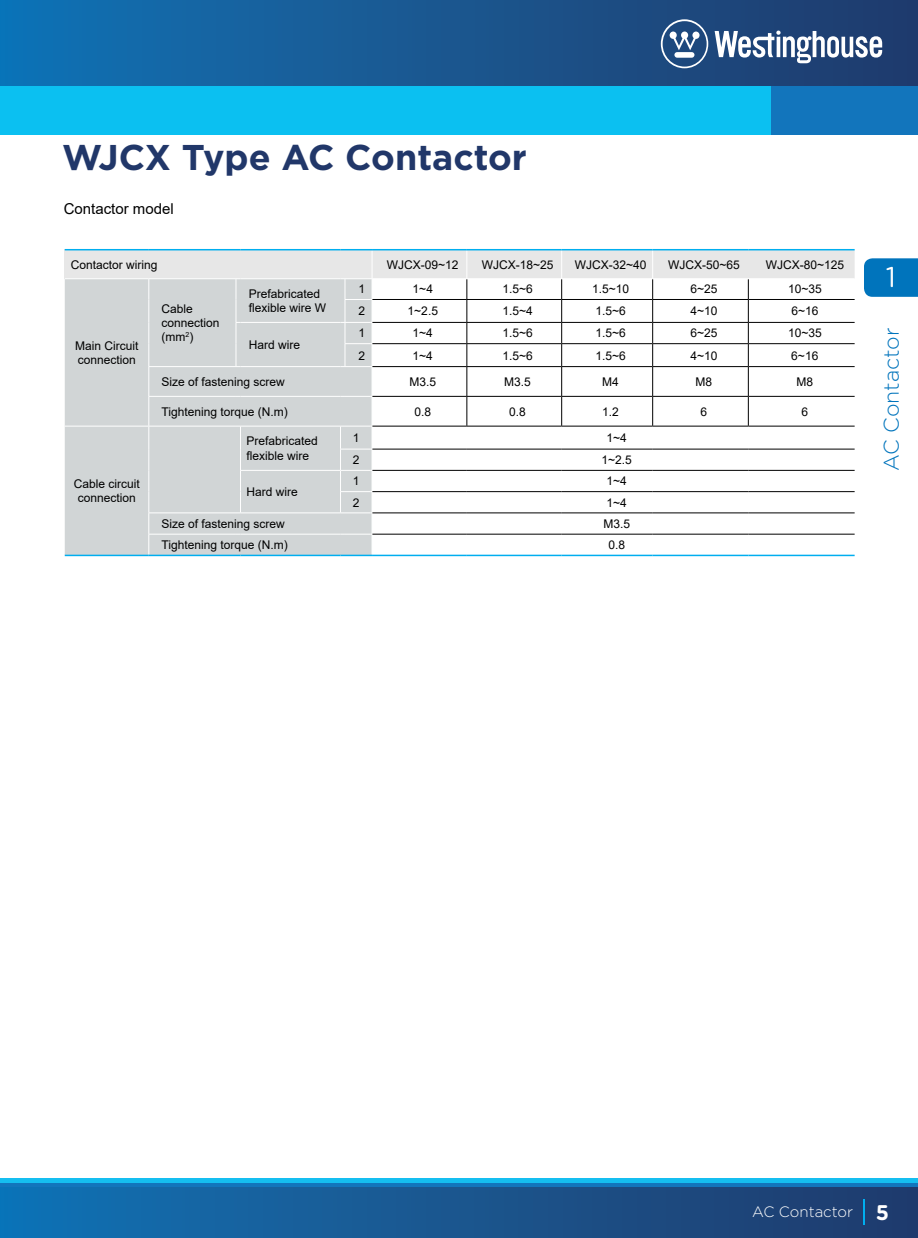
<style>
.page{position:relative;width:918px;height:1238px;background:#fff}
.page>*{position:absolute;margin:0;border:0;box-sizing:border-box;transform-origin:0 0}
.t1{font:700 35.85px "Gotham";color:#213769}
.t2{font:28.5px "Gotham Rounded";color:#fff}
.t3{font:300 21.3px "Gotham";color:#0074bc}
.t4{font:700 21.15px "Gotham Rounded";color:#fff}
.t5{font:15px "Arial";color:#000}
.t6{font:300 15px "Gotham";color:#fff}
.t7{font:12px/14.4px "Arial";color:#000}
</style>
<div class="page">
<div style="left:0;top:0;width:918px;height:134px;background:linear-gradient(to right,#1072b4,#213a6b)"></div>
<div style="left:0;top:86px;width:918px;height:48px;background:#0bc0f1"></div>
<div style="left:0;top:1178px;width:918px;height:9px;background:#15bef0"></div>
<div style="left:0;top:1183px;width:918px;height:9px;background:#1275bc"></div>
<div style="left:0;top:1187px;width:918px;height:51px;background:linear-gradient(to right,#1172b4,#213a6b)"></div>
<hr style="left:863px;top:1199px;width:2px;height:25px;background:#00aeef">
<div style="left:772px;top:86px;width:146px;height:48px;background:#1275bc"></div>
<svg style="left:715px;top:31px;width:167px;height:32px"></svg>
<svg style="left:661px;top:19px;width:47px;height:49px"></svg>
<div style="left:864px;top:258px;width:54px;height:39px;background:#0074bc"></div>
<div style="left:65px;top:250px;width:307px;height:29px;background:#e7e7e7"></div>
<div style="left:65px;top:279px;width:83px;height:276px;background:#d1d5d6"></div>
<hr style="left:65px;top:249px;width:84px;height:1px;background:#00aeef">
<hr style="left:65px;top:278px;width:84px;height:1px;background:#fff">
<hr style="left:65px;top:426px;width:84px;height:1px;background:#fff">
<hr style="left:65px;top:555px;width:84px;height:1px;background:#00aeef">
<svg style="left:148px;top:249px;width:707px;height:307px"></svg>
<hr style="left:372px;top:299px;width:95px;height:1px;background:#000">
<hr style="left:467px;top:299px;width:95px;height:1px;background:#000">
<hr style="left:562px;top:299px;width:91px;height:1px;background:#000">
<hr style="left:653px;top:299px;width:95px;height:1px;background:#000">
<hr style="left:748px;top:299px;width:107px;height:1px;background:#000">
<hr style="left:372px;top:322px;width:95px;height:1px;background:#000">
<hr style="left:467px;top:322px;width:95px;height:1px;background:#000">
<hr style="left:562px;top:322px;width:91px;height:1px;background:#000">
<hr style="left:653px;top:322px;width:95px;height:1px;background:#000">
<hr style="left:748px;top:322px;width:107px;height:1px;background:#000">
<hr style="left:372px;top:343px;width:95px;height:1px;background:#000">
<hr style="left:467px;top:343px;width:95px;height:1px;background:#000">
<hr style="left:562px;top:343px;width:91px;height:1px;background:#000">
<hr style="left:653px;top:343px;width:95px;height:1px;background:#000">
<hr style="left:748px;top:343px;width:107px;height:1px;background:#000">
<hr style="left:372px;top:366px;width:95px;height:1px;background:#000">
<hr style="left:467px;top:366px;width:95px;height:1px;background:#000">
<hr style="left:562px;top:366px;width:91px;height:1px;background:#000">
<hr style="left:653px;top:366px;width:95px;height:1px;background:#000">
<hr style="left:748px;top:366px;width:107px;height:1px;background:#000">
<hr style="left:372px;top:396px;width:95px;height:1px;background:#000">
<hr style="left:467px;top:396px;width:95px;height:1px;background:#000">
<hr style="left:562px;top:396px;width:91px;height:1px;background:#000">
<hr style="left:653px;top:396px;width:95px;height:1px;background:#000">
<hr style="left:748px;top:396px;width:107px;height:1px;background:#000">
<hr style="left:372px;top:426px;width:95px;height:1px;background:#000">
<hr style="left:467px;top:426px;width:95px;height:1px;background:#000">
<hr style="left:562px;top:426px;width:91px;height:1px;background:#000">
<hr style="left:653px;top:426px;width:95px;height:1px;background:#000">
<hr style="left:748px;top:426px;width:107px;height:1px;background:#000">
<hr style="left:372px;top:449px;width:95px;height:1px;background:#000">
<hr style="left:467px;top:449px;width:95px;height:1px;background:#000">
<hr style="left:562px;top:449px;width:91px;height:1px;background:#000">
<hr style="left:653px;top:449px;width:95px;height:1px;background:#000">
<hr style="left:748px;top:449px;width:107px;height:1px;background:#000">
<hr style="left:372px;top:470px;width:95px;height:1px;background:#000">
<hr style="left:467px;top:470px;width:95px;height:1px;background:#000">
<hr style="left:562px;top:470px;width:91px;height:1px;background:#000">
<hr style="left:653px;top:470px;width:95px;height:1px;background:#000">
<hr style="left:748px;top:470px;width:107px;height:1px;background:#000">
<hr style="left:372px;top:491px;width:95px;height:1px;background:#000">
<hr style="left:467px;top:491px;width:95px;height:1px;background:#000">
<hr style="left:562px;top:491px;width:91px;height:1px;background:#000">
<hr style="left:653px;top:491px;width:95px;height:1px;background:#000">
<hr style="left:748px;top:491px;width:107px;height:1px;background:#000">
<hr style="left:372px;top:512px;width:95px;height:1px;background:#000">
<hr style="left:467px;top:512px;width:95px;height:1px;background:#000">
<hr style="left:562px;top:512px;width:91px;height:1px;background:#000">
<hr style="left:653px;top:512px;width:95px;height:1px;background:#000">
<hr style="left:748px;top:512px;width:107px;height:1px;background:#000">
<hr style="left:372px;top:534px;width:95px;height:1px;background:#000">
<hr style="left:467px;top:534px;width:95px;height:1px;background:#000">
<hr style="left:562px;top:534px;width:91px;height:1px;background:#000">
<hr style="left:653px;top:534px;width:95px;height:1px;background:#000">
<hr style="left:748px;top:534px;width:107px;height:1px;background:#000">
<h1 class="t1" style="left:62px;top:134px;width:466px">WJCX Type AC Contactor</h1>
<p class="t5" style="left:64px;top:199px;width:112px">Contactor model</p>
<p class="t7" style="left:71px;top:257px;width:88px">Contactor wiring</p>
<p class="t7" style="left:387px;top:257px;width:73px">WJCX-09~12</p>
<p class="t7" style="left:482px;top:257px;width:73px">WJCX-18~25</p>
<p class="t7" style="left:575px;top:257px;width:73px">WJCX-32~40</p>
<p class="t7" style="left:668px;top:257px;width:73px">WJCX-50~65</p>
<p class="t7" style="left:766px;top:257px;width:80px">WJCX-80~125</p>
<p class="t7" style="left:75px;top:338px;width:65px">Main Circuit connection</p>
<p class="t7" style="left:74px;top:476px;width:68px;text-align:center">Cable circuit connection</p>
<p class="t7" style="left:162px;top:301px;width:60px">Cable connection (mm<sup>2</sup>)</p>
<p class="t7" style="left:249px;top:286px;width:79px">Prefabricated flexible wire W</p>
<p class="t7" style="left:359px;top:282px;width:8px">1</p>
<p class="t7" style="left:413px;top:282px;width:22px">1~4</p>
<p class="t7" style="left:502px;top:282px;width:32px">1.5~6</p>
<p class="t7" style="left:592px;top:282px;width:39px">1.5~10</p>
<p class="t7" style="left:690px;top:282px;width:29px">6~25</p>
<p class="t7" style="left:788px;top:282px;width:35px">10~35</p>
<p class="t7" style="left:359px;top:304px;width:8px">2</p>
<p class="t7" style="left:408px;top:304px;width:32px">1~2.5</p>
<p class="t7" style="left:502px;top:304px;width:32px">1.5~4</p>
<p class="t7" style="left:595px;top:304px;width:32px">1.5~6</p>
<p class="t7" style="left:690px;top:304px;width:29px">4~10</p>
<p class="t7" style="left:791px;top:304px;width:29px">6~16</p>
<p class="t7" style="left:249px;top:337px;width:53px">Hard wire</p>
<p class="t7" style="left:359px;top:326px;width:8px">1</p>
<p class="t7" style="left:413px;top:326px;width:22px">1~4</p>
<p class="t7" style="left:502px;top:326px;width:32px">1.5~6</p>
<p class="t7" style="left:595px;top:326px;width:32px">1.5~6</p>
<p class="t7" style="left:690px;top:326px;width:29px">6~25</p>
<p class="t7" style="left:788px;top:326px;width:35px">10~35</p>
<p class="t7" style="left:359px;top:348px;width:8px">2</p>
<p class="t7" style="left:413px;top:348px;width:22px">1~4</p>
<p class="t7" style="left:502px;top:348px;width:32px">1.5~6</p>
<p class="t7" style="left:595px;top:348px;width:32px">1.5~6</p>
<p class="t7" style="left:690px;top:348px;width:29px">4~10</p>
<p class="t7" style="left:791px;top:348px;width:29px">6~16</p>
<p class="t7" style="left:162px;top:374px;width:125px">Size of fastening screw</p>
<p class="t7" style="left:409px;top:374px;width:28px">M3.5</p>
<p class="t7" style="left:504px;top:374px;width:28px">M3.5</p>
<p class="t7" style="left:602px;top:374px;width:18px">M4</p>
<p class="t7" style="left:696px;top:374px;width:18px">M8</p>
<p class="t7" style="left:797px;top:374px;width:18px">M8</p>
<p class="t7" style="left:162px;top:404px;width:128px">Tightening torque (N.m)</p>
<p class="t7" style="left:414px;top:404px;width:18px">0.8</p>
<p class="t7" style="left:509px;top:404px;width:18px">0.8</p>
<p class="t7" style="left:602px;top:404px;width:18px">1.2</p>
<p class="t7" style="left:701px;top:404px;width:8px">6</p>
<p class="t7" style="left:802px;top:404px;width:8px">6</p>
<p class="t7" style="left:246px;top:434px;width:73px">Prefabricated flexible wire</p>
<p class="t7" style="left:353px;top:430px;width:8px">1</p>
<p class="t7" style="left:607px;top:430px;width:22px">1~4</p>
<p class="t7" style="left:353px;top:453px;width:8px">2</p>
<p class="t7" style="left:602px;top:453px;width:32px">1~2.5</p>
<p class="t7" style="left:246px;top:484px;width:53px">Hard wire</p>
<p class="t7" style="left:353px;top:474px;width:8px">1</p>
<p class="t7" style="left:607px;top:474px;width:22px">1~4</p>
<p class="t7" style="left:353px;top:495px;width:8px">2</p>
<p class="t7" style="left:607px;top:495px;width:22px">1~4</p>
<p class="t7" style="left:162px;top:516px;width:125px">Size of fastening screw</p>
<p class="t7" style="left:603px;top:516px;width:28px">M3.5</p>
<p class="t7" style="left:162px;top:538px;width:128px">Tightening torque (N.m)</p>
<p class="t7" style="left:608px;top:538px;width:18px">0.8</p>
<h2 class="t2" style="left:886px;top:257px;width:12px">1</h2>
<h3 class="t3" style="left:880px;top:471px;width:145px;rotate:-90deg">AC Contactor</h3>
<p class="t6" style="left:752px;top:1203px;width:103px">AC Contactor</p>
<h3 class="t4" style="left:876px;top:1196px;width:15px">5</h3>
</div>
